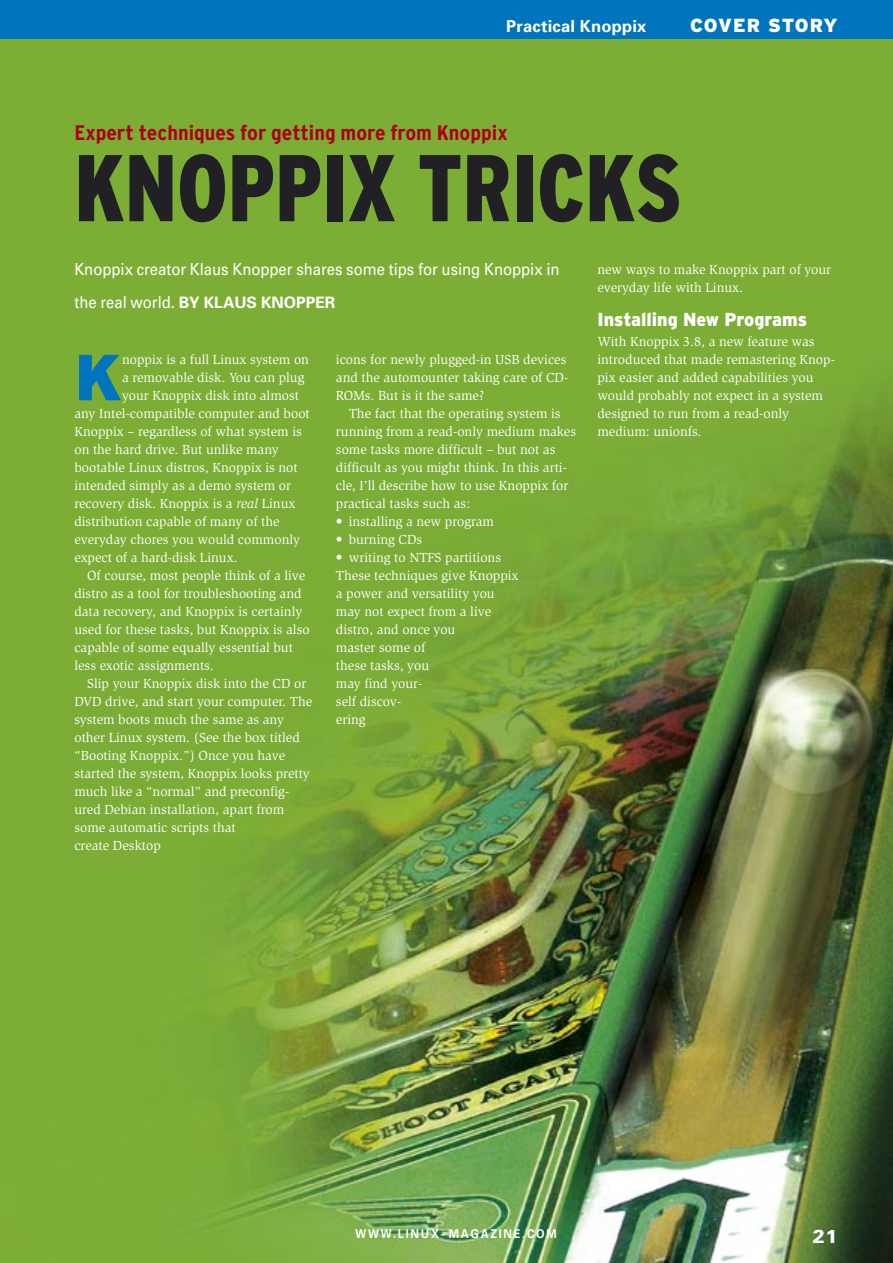
<style>
.page{position:relative;width:893px;height:1263px;background:#fff}
.page>*{position:absolute;margin:0;border:0;box-sizing:border-box;transform-origin:0 0}
._60_T{font:900 condensed 94.5px "Interstate";color:#212125;scale:.95 1}
._12_L_Initial{font:900 64.95px "Interstate";color:#0075bd}
._62_TD{font:700 condensed 21px "Interstate";color:#ac0012;scale:1.1 1}
._95_R{font:900 18.9px "Interstate";letter-spacing:.035em;color:#fff}
.Pagina{font:900 18.9px "Univers";color:#fff}
._19_ZT{font:900 18.75px "Interstate";color:#fff;scale:.95 1}
._65_V{font:16.5px "Univers";color:#fff;scale:.9 1}
._95_RSW{font:700 16.5px "Univers";letter-spacing:.015em;color:#fff}
._65_V-2{font:700 15.75px "Univers";color:#fff}
._10_L{font:13.5px/18px "Slimbach";color:#fff}
._11_L_ohne{font:13.5px/18px "Slimbach";color:#fff}
._12_L_Initial-2{font:13.5px "Slimbach";color:#fff}
._19_L_Auflistung{font:13.5px "Slimbach";color:#fff}
.Maginalie_URL{font:700 12.15px "Univers";letter-spacing:.16em;color:#fff;scale:.9 1}
.s1{font-weight:400;font-size:16.5px}
.s2{font-style:italic}
</style>
<div class="page">
<img style="left:0;top:38px;width:893px;height:1225px">
<div style="left:0;top:0;width:893px;height:38px;background:#0075bd"></div>
<p class="_95_RSW" style="left:506px;top:16px;width:142px">Practical Knoppix</p>
<p class="_95_R" style="left:690px;top:15px;width:149px">COVER STORY</p>
<p class="_62_TD" style="left:74px;top:121px;width:395px">Expert techniques for getting more from Knoppix</p>
<p class="_60_T" style="left:74px;top:136px;width:641px">KNOPPIX TRICKS</p>
<p class="_65_V" style="left:74px;top:259px;width:541px">Knoppix creator Klaus Knopper shares some tips for using Knoppix in</p>
<p class="_65_V-2" style="left:74px;top:292px;width:263px"><span class="s1">the real world.</span> BY KLAUS KNOPPER</p>
<p class="_12_L_Initial" style="left:74px;top:340px;width:49px">K</p>
<p class="_12_L_Initial-2" style="left:122px;top:352px;width:188px">noppix is a full Linux system on</p>
<p class="_12_L_Initial-2" style="left:122px;top:370px;width:184px">a removable disk. You can plug</p>
<p class="_12_L_Initial-2" style="left:122px;top:388px;width:179px">your Knoppix disk into almost</p>
<p class="_12_L_Initial-2" style="left:74px;top:406px;width:237px">any Intel-compatible computer and boot</p>
<p class="_12_L_Initial-2" style="left:74px;top:424px;width:229px">Knoppix – regardless of what system is</p>
<p class="_12_L_Initial-2" style="left:74px;top:442px;width:206px">on the hard drive. But unlike many</p>
<p class="_12_L_Initial-2" style="left:74px;top:460px;width:225px">bootable Linux distros, Knoppix is not</p>
<p class="_12_L_Initial-2" style="left:74px;top:478px;width:218px">intended simply as a demo system or</p>
<p class="_12_L_Initial-2" style="left:74px;top:496px;width:222px">recovery disk. Knoppix is a <span class="s2">real</span> Linux</p>
<p class="_12_L_Initial-2" style="left:74px;top:514px;width:207px">distribution capable of many of the</p>
<p class="_12_L_Initial-2" style="left:74px;top:532px;width:227px">everyday chores you would commonly</p>
<p class="_12_L_Initial-2" style="left:74px;top:550px;width:165px">expect of a hard-disk Linux.</p>
<p class="_10_L" style="left:74px;top:567px;width:237px;text-indent:13px">Of course, most people think of a live distro as a tool for troubleshooting and data recovery, and Knoppix is certainly used for these tasks, but Knoppix is also capable of some equally essential but less exotic assignments.</p>
<p class="_10_L" style="left:74px;top:675px;width:239px;text-indent:13px">Slip your Knoppix disk into the CD or DVD drive, and start your computer. The system boots much the same as any other Linux system. (See the box titled “Booting Knoppix.”) Once you have started the system, Knoppix looks pretty much like a “normal” and preconfig&shy;ured Debian installation, apart from some automatic scripts that<br>create Desktop</p>
<p class="_10_L" style="left:336px;top:351px;width:234px">icons for newly plugged-in USB devices and the automounter taking care of CD-<br>ROMs. But is it the same?</p>
<p class="_10_L" style="left:336px;top:405px;width:242px;text-indent:13px">The fact that the operating system is running from a read-only medium makes some tasks more difficult – but not as difficult as you might think. In this arti&shy;cle, I’ll describe how to use Knoppix for practical tasks such as:</p>
<p class="_19_L_Auflistung" style="left:336px;top:514px;width:160px">• installing a new program</p>
<p class="_19_L_Auflistung" style="left:336px;top:532px;width:88px">• burning CDs</p>
<p class="_19_L_Auflistung" style="left:336px;top:550px;width:167px">• writing to NTFS partitions</p>
<p class="_11_L_ohne" style="left:336px;top:567px;width:184px">These techniques give Knoppix a power and versatility you may not expect from a live distro, and once you<br>master some of<br>these tasks, you<br>may find your-<br>self discov-<br>ering</p>
<p class="_11_L_ohne" style="left:597px;top:261px;width:235px">new ways to make Knoppix part of your everyday life with Linux.</p>
<p class="_19_ZT" style="left:597px;top:309px;width:222px">Installing New Programs</p>
<p class="_11_L_ohne" style="left:597px;top:333px;width:239px">With Knoppix 3.8, a new feature was introduced that made remastering Knop&shy;pix easier and added capabilities you would probably not expect in a system designed to run from a read-only medium: unionfs.</p>
<p class="Maginalie_URL" style="left:355px;top:1226px;width:225px">WWW.LINUX-MAGAZINE.COM</p>
<p class="Pagina" style="left:812px;top:1225px;width:27px">21</p>
</div>
